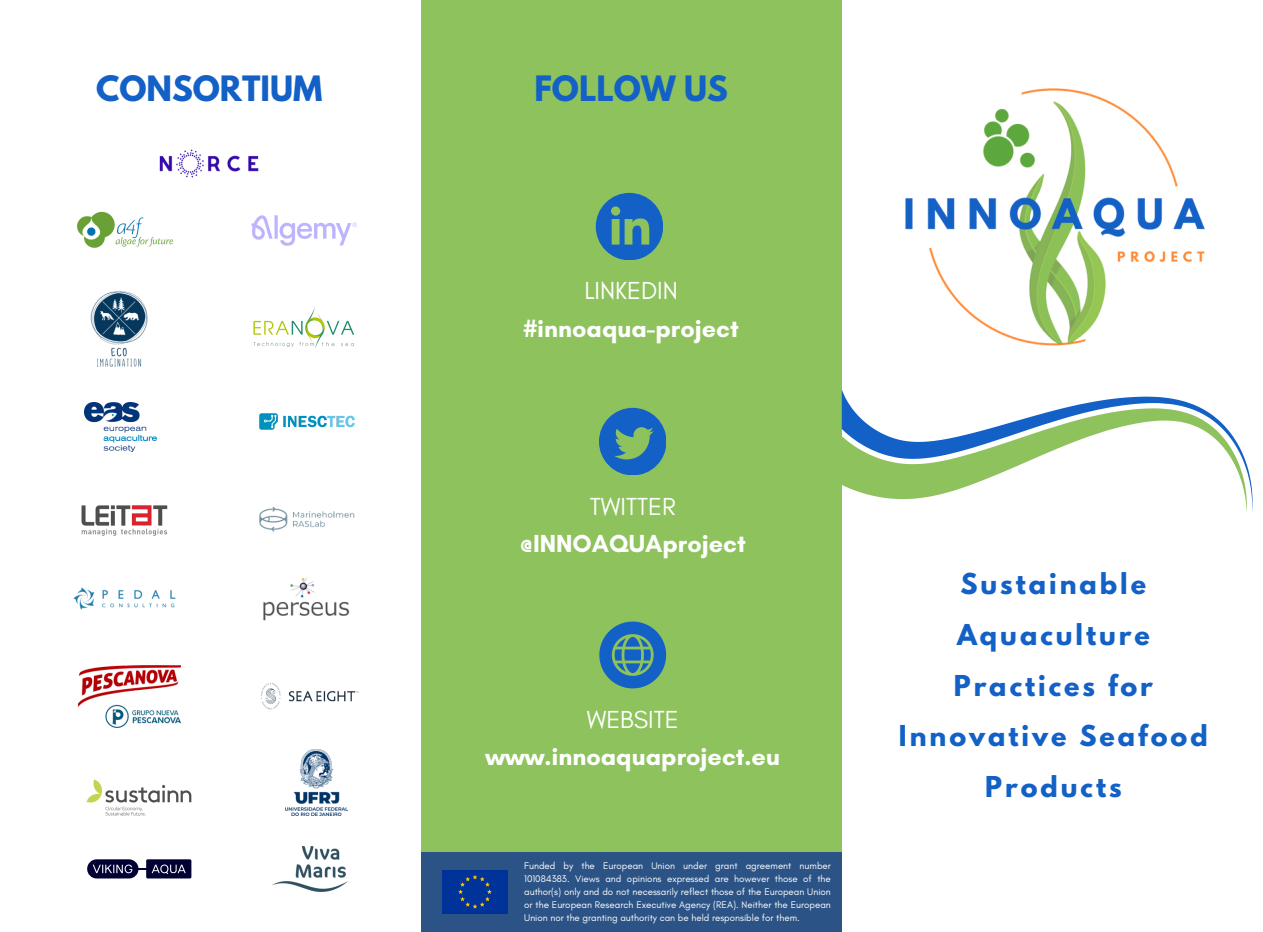
<style>
.page{position:relative;width:1263px;height:932px;background:#fff}
.page>*{position:absolute;margin:0;border:0;box-sizing:border-box;transform-origin:0 0}
.t1{font:700 30.9px "League Spartan";color:#1361c6}
.t2{font:700 25.5px/50.6px "League Spartan";letter-spacing:.115em;color:#1361c6;text-align:center}
.t3{font:700 25.05px "Glacial Indifference";color:#fff}
.t4{font:25.05px "Glacial Indifference";color:#fff}
.t5{font:9.75px/13px "Glacial Indifference";color:#fff;text-align:justify}
</style>
<div class="page">
<div style="left:421px;top:0;width:421px;height:931px;background:#8ec25d"></div>
<div style="left:421px;top:852px;width:421px;height:79px;background:#2c5386"></div>
<div style="left:443px;top:869px;width:65px;height:44px;background:#039"></div>
<svg style="left:458px;top:875px;width:34px;height:33px"></svg>
<svg style="left:596px;top:193px;width:66px;height:67px"></svg>
<svg style="left:599px;top:408px;width:67px;height:66px"></svg>
<svg style="left:599px;top:621px;width:67px;height:67px"></svg>
<img style="left:905px;top:88px;width:300px;height:258px">
<svg style="left:842px;top:390px;width:410px;height:122px"></svg>
<img style="left:77px;top:211px;width:96px;height:37px">
<img style="left:251px;top:215px;width:106px;height:31px">
<img style="left:90px;top:291px;width:58px;height:76px">
<img style="left:253px;top:307px;width:102px;height:42px">
<img style="left:84px;top:403px;width:72px;height:48px">
<img style="left:259px;top:413px;width:96px;height:17px">
<img style="left:81px;top:505px;width:87px;height:31px">
<img style="left:259px;top:506px;width:96px;height:26px">
<img style="left:160px;top:149px;width:99px;height:29px">
<img style="left:73px;top:587px;width:102px;height:23px">
<img style="left:263px;top:577px;width:87px;height:44px">
<img style="left:79px;top:665px;width:101px;height:62px">
<img style="left:261px;top:683px;width:98px;height:27px">
<img style="left:286px;top:749px;width:61px;height:66px">
<div style="left:87px;top:859px;width:52px;height:19px;background:#000032;border-radius:10px"></div>
<svg style="left:93px;top:864px;width:39px;height:9px"></svg>
<div style="left:146px;top:859px;width:45px;height:19px;background:#000032;border-radius:2px"></div>
<svg style="left:138px;top:864px;width:48px;height:10px"></svg>
<img style="left:273px;top:846px;width:74px;height:45px">
<img style="left:87px;top:779px;width:104px;height:37px">
<p class="t1" style="left:96px;top:73px;width:228px">CONSORTIUM</p>
<p class="t1" style="left:534px;top:73px;width:195px">FOLLOW US</p>
<p class="t4" style="left:584px;top:275px;width:95px">LINKEDIN</p>
<p class="t3" style="left:523px;top:313px;width:217px">#innoaqua-project</p>
<p class="t4" style="left:590px;top:490px;width:87px">TWITTER</p>
<p class="t3" style="left:520px;top:528px;width:228px">@INNOAQUAproject</p>
<p class="t4" style="left:587px;top:703px;width:93px">WEBSITE</p>
<p class="t3" style="left:485px;top:741px;width:296px">www.innoaquaproject.eu</p>
<p class="t5" style="left:524px;top:858px;width:308px">Funded by the European Union under grant agreement number 101084383. Views and opinions expressed are however those of the author(s) only and do not necessarily reflect those of the European Union or the European Research Executive Agency (REA). Neither the European Union nor the granting authority can be held responsible for them.</p>
<p class="t2" style="left:899px;top:562px;width:310px">Sustainable<br>Aquaculture<br>Practices for<br>Innovative Seafood<br>Products</p>
</div>
